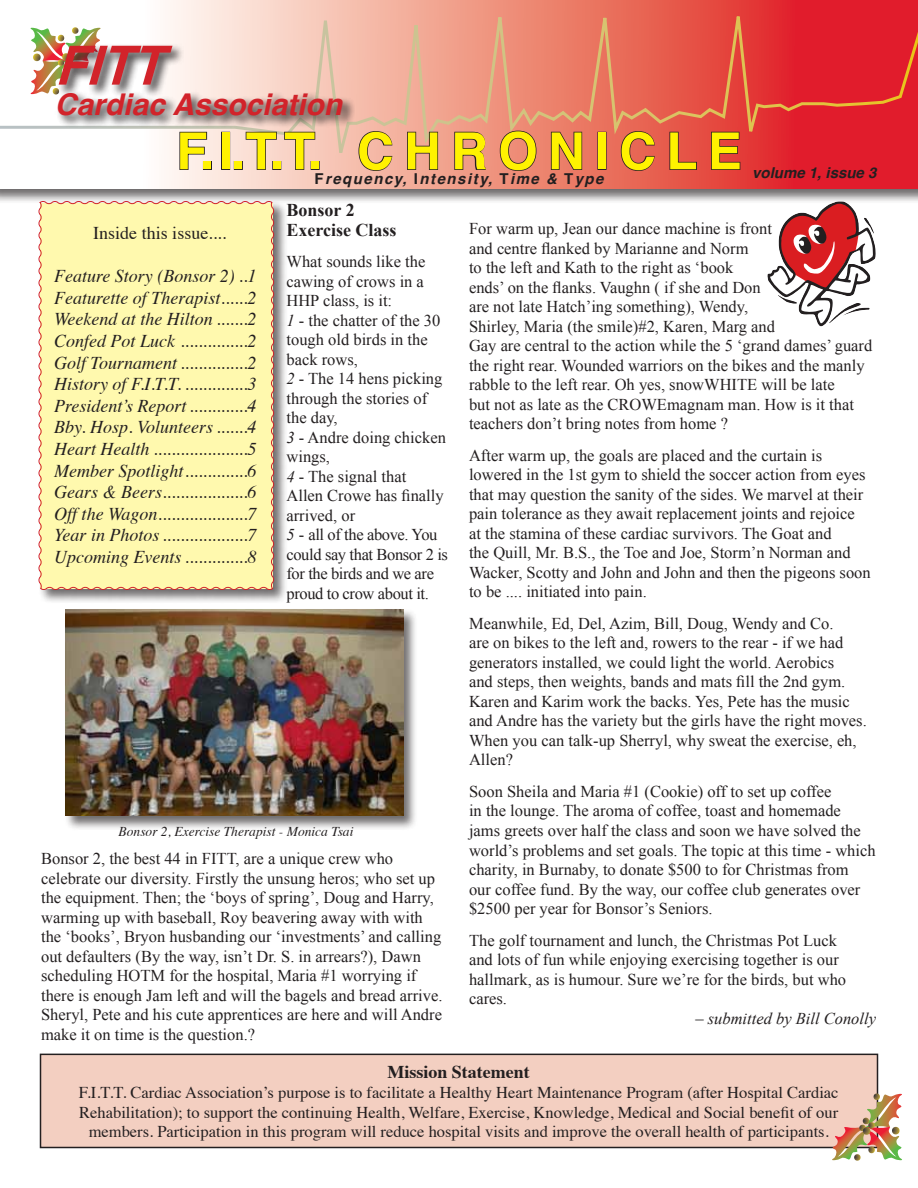
<style>
.page{position:relative;width:918px;height:1188px;background:#fff}
.page>*{position:absolute;margin:0;border:0;box-sizing:border-box;transform-origin:0 0}
.t1{font:italic 700 54px "Helvetica";color:#d2232a;scale:.94 1}
.t2{font:700 51px "Helvetica";letter-spacing:.2em;color:#fff200}
.t3{font:italic 700 30px "Helvetica";color:#d2232a}
.t4{font:italic 18px/21.6px "Times";color:#231f20;text-align:justify}
.t5{font:700 18px/19.5px "Times New Roman";color:#231f20}
.t6{font:18px "Times";color:#231f20}
.t7{font:700 18px "Times";color:#231f20}
.t8{font:16.5px/19.5px "Times New Roman";color:#231f20}
.t9{font:16.5px/19.8px "Times";color:#231f20;text-align:center}
.t10{font:italic 16.5px "Times New Roman";color:#231f20}
.t11{font:italic 700 15px "Helvetica";letter-spacing:.1em;color:#231f20}
.t12{font:italic 700 15px "Helvetica";color:#231f20}
.t13{font:italic 13.5px "Times";color:#231f20}
.s1{font-style:normal}
.s2{font-style:italic}
</style>
<div class="page">
<div style="left:0;top:0;width:918px;height:204px;background:#231f20;opacity:.65"></div>
<svg style="left:0;top:0;width:918px;height:189px"></svg>
<svg style="left:0;top:12px;width:918px;height:142px;background:#eb8277"></svg>
<svg style="left:27px;top:27px;width:76px;height:68px"></svg>
<div style="left:53px;top:42px;width:302px;height:85px;background:#231f20;opacity:.75"></div>
<svg style="left:179px;top:131px;width:29px;height:40px"></svg>
<div style="left:203px;top:161px;width:9px;height:9px;border:2px solid #231f20"></div>
<div style="left:221px;top:132px;width:9px;height:38px;border:2px solid #231f20"></div>
<div style="left:234px;top:161px;width:9px;height:9px;border:2px solid #231f20"></div>
<svg style="left:245px;top:131px;width:71px;height:40px;background:#d5b7ad"></svg>
<div style="left:311px;top:161px;width:9px;height:9px;border:2px solid #231f20"></div>
<svg style="left:358px;top:130px;width:35px;height:42px"></svg>
<svg style="left:406px;top:131px;width:33px;height:40px"></svg>
<svg style="left:454px;top:131px;width:32px;height:40px"></svg>
<svg style="left:499px;top:130px;width:38px;height:42px;background:#c87766"></svg>
<svg style="left:550px;top:131px;width:33px;height:40px"></svg>
<div style="left:597px;top:132px;width:10px;height:38px;border:2px solid #231f20"></div>
<svg style="left:620px;top:130px;width:36px;height:42px;background:#c5594a"></svg>
<svg style="left:669px;top:131px;width:29px;height:40px"></svg>
<svg style="left:710px;top:131px;width:31px;height:40px"></svg>
<div style="left:37px;top:199px;width:251px;height:405px;background:#231f20;opacity:.65"></div>
<div style="left:37px;top:200px;width:238px;height:391px;background:#fff9ae"></div>
<div style="left:64px;top:608px;width:354px;height:222px;background:#231f20;opacity:.65"></div>
<img style="left:66px;top:610px;width:337px;height:206px">
<div style="left:40px;top:1054px;width:838px;height:94px;background:#f3cfc1"></div>
<div style="left:40px;top:1054px;width:838px;height:94px;border:2px solid #231f20"></div>
<svg style="left:828px;top:1093px;width:74px;height:68px"></svg>
<svg style="left:767px;top:201px;width:70px;height:125px"></svg>
<h1 class="t1" style="left:55px;top:21px;width:115px">FITT</h1>
<h3 class="t3" style="left:55px;top:79px;width:289px">Cardiac Association</h3>
<h2 class="t2" style="left:176px;top:110px;width:567px">F.I.T.T. CHRONICLE</h2>
<p class="t11" style="left:314px;top:167px;width:291px"><span class="s1">F</span>requency, <span class="s1">I</span>ntensity, <span class="s1">T</span>ime &amp; <span class="s1">T</span>ype</p>
<p class="t12" style="left:752px;top:160px;width:126px">volume 1, issue 3</p>
<p class="t5" style="left:286px;top:200px;width:112px">Bonsor 2<br>Exercise Class</p>
<p class="t8" style="left:286px;top:252px;width:163px">What sounds like the cawing of crows in a<br>HHP class, is it:<br><span class="s2">1</span> - the chatter of the 30 tough old birds in the back rows,<br><span class="s2">2</span> - The 14 hens picking through the stories of the day,<br><span class="s2">3</span> - Andre doing chicken wings,<br><span class="s2">4</span> - The signal that<br>Allen Crowe has finally arrived, or<br><span class="s2">5</span> - all of the above. You could say that Bonsor 2 is for the birds and we are proud to crow about it.</p>
<p class="t8" style="left:469px;top:219px;width:405px">For warm up, Jean our dance machine is front<br>and centre flanked by Marianne and Norm<br>to the left and Kath to the right as ‘book<br>ends’ on the flanks. Vaughn ( if she and Don<br>are not late Hatch’ing something), Wendy,<br>Shirley, Maria (the smile)#2, Karen, Marg and<br>Gay are central to the action while the 5 ‘grand dames’ guard the right rear. Wounded warriors on the bikes and the manly rabble to the left rear. Oh yes, snowWHITE will be late<br>but not as late as the CROWEmagnam man. How is it that teachers don’t bring notes from home ?</p>
<p class="t8" style="left:469px;top:445px;width:403px">After warm up, the goals are placed and the curtain is lowered in the 1st gym to shield the soccer action from eyes that may question the sanity of the sides. We marvel at their pain tolerance as they await replacement joints and rejoice at the stamina of these cardiac survivors. The Goat and<br>the Quill, Mr. B.S., the Toe and Joe, Storm’n Norman and Wacker, Scotty and John and John and then the pigeons soon to be .... initiated into pain.</p>
<p class="t8" style="left:469px;top:613px;width:399px">Meanwhile, Ed, Del, Azim, Bill, Doug, Wendy and Co.<br>are on bikes to the left and, rowers to the rear - if we had generators installed, we could light the world. Aerobics<br>and steps, then weights, bands and mats fill the 2nd gym.<br>Karen and Karim work the backs. Yes, Pete has the music and Andre has the variety but the girls have the right moves.<br>When you can talk-up Sherryl, why sweat the exercise, eh, Allen?</p>
<p class="t8" style="left:469px;top:781px;width:408px">Soon Sheila and Maria #1 (Cookie) off to set up coffee<br>in the lounge. The aroma of coffee, toast and homemade jams greets over half the class and soon we have solved the world’s problems and set goals. The topic at this time - which charity, in Burnaby, to donate $500 to for Christmas from<br>our coffee fund. By the way, our coffee club generates over $2500 per year for Bonsor’s Seniors.</p>
<p class="t8" style="left:469px;top:930px;width:379px">The golf tournament and lunch, the Christmas Pot Luck and lots of fun while enjoying exercising together is our hallmark, as is humour. Sure we’re for the birds, but who cares.</p>
<p class="t10" style="left:695px;top:1007px;width:182px"><span class="s1">–</span> submitted by Bill Conolly</p>
<p class="t6" style="left:93px;top:216px;width:135px">Inside this issue....</p>
<p class="t4" style="left:54px;top:264px;width:204px">Feature Story (Bonsor 2) ..1<br>Featurette of Therapist......2<br>Weekend at the Hilton .......2<br>Confed Pot Luck ...............2<br>Golf Tournament ...............2<br>History of F.I.T.T. ..............3<br>President’s Report.............4<br>Bby. Hosp. Volunteers .......4<br>Heart Health .....................5<br>Member Spotlight..............6<br>Gears &amp; Beers...................6<br>Off the Wagon....................7<br>Year in Photos...................7<br>Upcoming Events ..............8</p>
<p class="t13" style="left:119px;top:820px;width:236px">Bonsor 2, Exercise Therapist - Monica Tsai</p>
<p class="t8" style="left:41px;top:849px;width:403px">Bonsor 2, the best 44 in FITT, are a unique crew who celebrate our diversity. Firstly the unsung heros; who set up the equipment. Then; the ‘boys of spring’, Doug and Harry, warming up with baseball, Roy beavering away with with the ‘books’, Bryon husbanding our ‘investments’ and calling out defaulters (By the way, isn’t Dr. S. in arrears?), Dawn scheduling HOTM for the hospital, Maria #1 worrying if there is enough Jam left and will the bagels and bread arrive.<br>Sheryl, Pete and his cute apprentices are here and will Andre make it on time is the question.?</p>
<p class="t7" style="left:387px;top:1055px;width:144px">Mission Statement</p>
<p class="t9" style="left:79px;top:1081px;width:761px">F.I.T.T. Cardiac Association’s purpose is to facilitate a Healthy Heart Maintenance Program (after Hospital Cardiac<br>Rehabilitation); to support the continuing Health, Welfare, Exercise, Knowledge, Medical and Social benefit of our members. Participation in this program will reduce hospital visits and improve the overall health of participants.</p>
</div>
